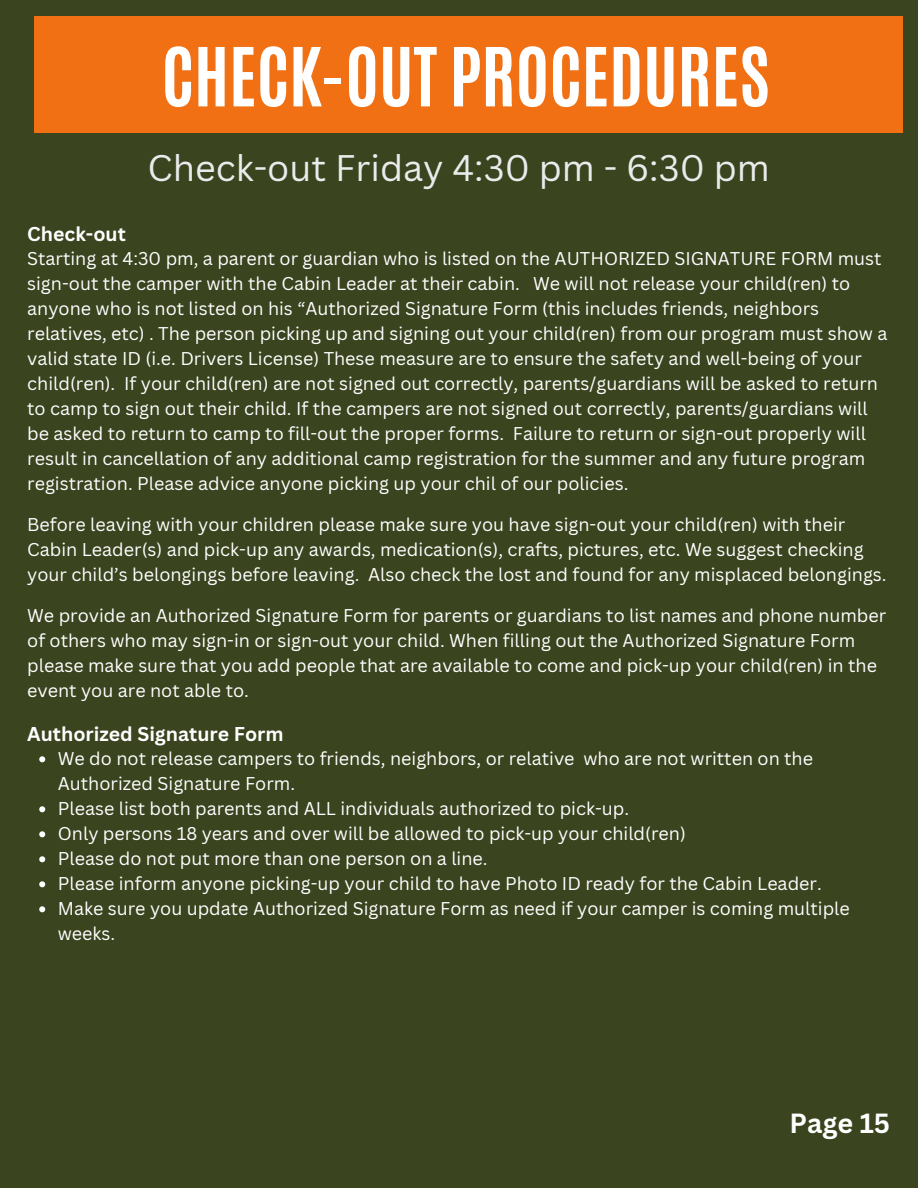
<style>
.page{position:relative;width:918px;height:1188px;background:#3a441f}
.page>*{position:absolute;margin:0;border:0;box-sizing:border-box;transform-origin:0 0}
.t1{font:700 69.15px "Antonio";color:#fff}
.t2{font:36px "Canva Sans";color:#eaebeb}
.t3{font:700 27px "Canva Sans";color:#fff}
.t4{font:700 19.5px "Canva Sans";color:#fff}
.t5{font:18px/25px "Canva Sans";color:#fff}
</style>
<div class="page">
<div style="left:34px;top:16px;width:868px;height:116px;background:#f17013"></div>
<svg style="left:39px;top:756px;width:6px;height:6px"></svg>
<svg style="left:39px;top:806px;width:6px;height:6px"></svg>
<svg style="left:39px;top:831px;width:6px;height:6px"></svg>
<svg style="left:39px;top:856px;width:6px;height:6px"></svg>
<svg style="left:39px;top:881px;width:6px;height:6px"></svg>
<svg style="left:39px;top:906px;width:6px;height:6px"></svg>
<h1 class="t1" style="left:162px;top:27px;width:610px">CHECK-OUT PROCEDURES</h1>
<p class="t2" style="left:148px;top:143px;width:624px">Check-out Friday 4:30 pm - 6:30 pm</p>
<p class="t4" style="left:27px;top:220px;width:100px">Check-out</p>
<p class="t5" style="left:27px;top:246px;width:862px">Starting at 4:30 pm, a parent or guardian who is listed on the AUTHORIZED SIGNATURE FORM must sign-out the camper with the Cabin Leader at their cabin. We will not release your child(ren) to anyone who is not listed on his “Authorized Signature Form (this includes friends, neighbors relatives, etc) . The person picking up and signing out your child(ren) from our program must show a valid state ID (i.e. Drivers License) These measure are to ensure the safety and well-being of your child(ren). If your child(ren) are not signed out correctly, parents/guardians will be asked to return to camp to sign out their child. If the campers are not signed out correctly, parents/guardians will be asked to return to camp to fill-out the proper forms. Failure to return or sign-out properly will result in cancellation of any additional camp registration for the summer and any future program registration. Please advice anyone picking up your chil of our policies.</p>
<p class="t5" style="left:27px;top:512px;width:861px">Before leaving with your children please make sure you have sign-out your child(ren) with their<br>Cabin Leader(s) and pick-up any awards, medication(s), crafts, pictures, etc. We suggest checking your child’s belongings before leaving. Also check the lost and found for any misplaced belongings.</p>
<h4 class="t5" style="left:27px;top:603px;width:861px">We provide an Authorized Signature Form for parents or guardians to list names and phone number of others who may sign-in or sign-out your child. When filling out the Authorized Signature Form please make sure that you add people that are available to come and pick-up your child(ren) in the event you are not able to.</h4>
<p class="t4" style="left:27px;top:720px;width:258px">Authorized Signature Form</p>
<p class="t5" style="left:58px;top:746px;width:757px">We do not release campers to friends, neighbors, or relative who are not written on the<br>Authorized Signature Form.</p>
<p class="t5" style="left:58px;top:796px;width:573px">Please list both parents and ALL individuals authorized to pick-up.</p>
<p class="t5" style="left:58px;top:821px;width:630px">Only persons 18 years and over will be allowed to pick-up your child(ren)</p>
<p class="t5" style="left:58px;top:846px;width:431px">Please do not put more than one person on a line.</p>
<p class="t5" style="left:58px;top:871px;width:765px">Please inform anyone picking-up your child to have Photo ID ready for the Cabin Leader.</p>
<h3 class="t5" style="left:58px;top:896px;width:794px">Make sure you update Authorized Signature Form as need if your camper is coming multiple weeks.</h3>
<h2 class="t3" style="left:790px;top:1105px;width:102px">Page 15</h2>
</div>
